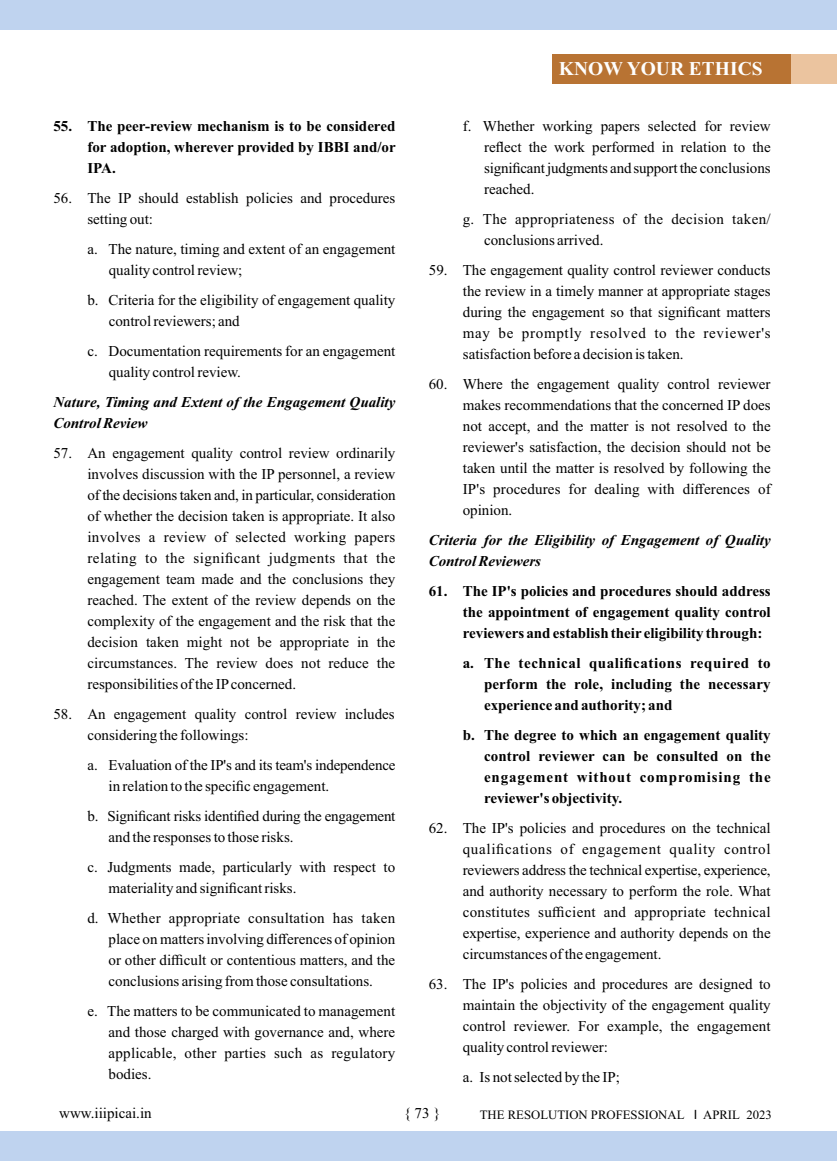
<style>
.page{position:relative;width:837px;height:1161px;background:#fff}
.page>*{position:absolute;margin:0;border:0;box-sizing:border-box;transform-origin:0 0}
.t1{font:700 19.5px "Times New Roman";color:#fefefe}
.t2{font:15px/21px "Times New Roman";color:#000}
.t3{font:700 15px/21px "Times New Roman";color:#000;text-align:justify}
.t4{font:italic 700 15px/21px "Times New Roman";color:#000}
.t5{font:15px/21px "Times New Roman";letter-spacing:.025em;color:#000}
.t6{font:12.75px "Times New Roman";color:#000}
.s1{font-family:"Arial"}
</style>
<div class="page">
<div style="left:0;top:0;width:837px;height:30px;background:#bfd3ef"></div>
<div style="left:552px;top:54px;width:239px;height:30px;background:#b87333"></div>
<div style="left:791px;top:54px;width:46px;height:30px;background:#ebc49f"></div>
<div style="left:0;top:1131px;width:837px;height:30px;background:#bfd3ef"></div>
<p class="t3" style="left:87px;top:117px;width:310px;text-indent:-34px">55. The peer-review mechanism is to be considered for adoption, wherever provided by IBBI and/or IPA.</p>
<p class="t2" style="left:87px;top:188px;width:309px;text-indent:-34px">56. The IP should establish policies and procedures setting out:</p>
<p class="t2" style="left:109px;top:239px;width:288px;text-indent:-21px">a. The nature, timing and extent of an engagement quality control review;</p>
<p class="t2" style="left:109px;top:290px;width:288px;text-indent:-21px">b. Criteria for the eligibility of engagement quality control reviewers; and</p>
<p class="t2" style="left:109px;top:341px;width:288px;text-indent:-21px">c. Documentation requirements for an engagement quality control review.</p>
<p class="t4" style="left:53px;top:393px;width:343px">Nature, Timing and Extent of the Engagement Quality<br>Control Review</p>
<p class="t2" style="left:87px;top:443px;width:310px;text-align:justify;text-indent:-34px">57. An engagement quality control review ordinarily involves discussion with the IP personnel, a review of the decisions taken and, in particular, consideration of whether the decision taken is appropriate. It also involves a review of selected working papers relating to the significant judgments that the engagement team made and the conclusions they reached. The extent of the review depends on the complexity of the engagement and the risk that the decision taken might not be appropriate in the circumstances. The review does not reduce the responsibilities of the IPconcerned.</p>
<p class="t2" style="left:87px;top:704px;width:309px;text-indent:-34px">58. An engagement quality control review includes considering the followings:</p>
<p class="t2" style="left:109px;top:755px;width:288px;text-indent:-21px">a. Evaluation of the IP's and its team's independence in relation to the specific engagement.</p>
<p class="t2" style="left:109px;top:806px;width:288px;text-indent:-21px">b. Significant risks identified during the engagement and the responses to those risks.</p>
<p class="t2" style="left:109px;top:857px;width:288px;text-indent:-21px">c. Judgments made, particularly with respect to materiality and significant risks.</p>
<p class="t2" style="left:109px;top:908px;width:288px;text-align:justify;text-indent:-21px">d. Whether appropriate consultation has taken place on matters involving differences of opinion or other difficult or contentious matters, and the conclusions arising from those consultations.</p>
<p class="t2" style="left:109px;top:1001px;width:288px;text-align:justify;text-indent:-21px">e. The matters to be communicated to management and those charged with governance and, where applicable, other parties such as regulatory bodies.</p>
<h1 class="t1" style="left:559px;top:62px;width:205px">KNOW YOUR ETHICS</h1>
<p class="t2" style="left:484px;top:116px;width:288px;text-align:justify;text-indent:-21px">f. Whether working papers selected for review reflect the work performed in relation to the significant judgments and support the conclusions reached.</p>
<p class="t5" style="left:484px;top:209px;width:288px;text-indent:-21px">g. The appropriateness of the decision taken/ conclusions arrived.</p>
<p class="t2" style="left:463px;top:260px;width:309px;text-align:justify;text-indent:-34px">59. The engagement quality control reviewer conducts the review in a timely manner at appropriate stages during the engagement so that significant matters may be promptly resolved to the reviewer's satisfaction before a decision is taken.</p>
<p class="t2" style="left:463px;top:374px;width:309px;text-align:justify;text-indent:-34px">60. Where the engagement quality control reviewer makes recommendations that the concerned IP does not accept, and the matter is not resolved to the reviewer's satisfaction, the decision should not be taken until the matter is resolved by following the IP's procedures for dealing with differences of opinion.</p>
<p class="t4" style="left:429px;top:531px;width:343px">Criteria for the Eligibility of Engagement of Quality<br>Control Reviewers</p>
<p class="t3" style="left:463px;top:582px;width:309px;text-indent:-34px">61. The IP's policies and procedures should address the appointment of engagement quality control reviewers and establish their eligibility through:</p>
<p class="t3" style="left:484px;top:654px;width:288px;text-indent:-21px">a. The technical qualifications required to perform the role, including the necessary experience and authority; and</p>
<p class="t3" style="left:484px;top:726px;width:288px;text-indent:-21px">b. The degree to which an engagement quality control reviewer can be consulted on the engagement without compromising the reviewer's objectivity.</p>
<p class="t2" style="left:463px;top:818px;width:309px;text-align:justify;text-indent:-34px">62. The IP's policies and procedures on the technical qualifications of engagement quality control reviewers address the technical expertise, experience, and authority necessary to perform the role. What constitutes sufficient and appropriate technical expertise, experience and authority depends on the circumstances of the engagement.</p>
<p class="t2" style="left:463px;top:974px;width:309px;text-align:justify;text-indent:-34px">63. The IP's policies and procedures are designed to maintain the objectivity of the engagement quality control reviewer. For example, the engagement quality control reviewer:</p>
<p class="t2" style="left:463px;top:1067px;width:159px">a. Is not selected by the IP;</p>
<p class="t2" style="left:59px;top:1104px;width:94px">www.iiipicai.in</p>
<p class="t2" style="left:404px;top:1104px;width:38px">{ 73 }</p>
<p class="t6" style="left:480px;top:1111px;width:294px">THE RESOLUTION PROFESSIONAL <span class="s1">I</span> APRIL 2023</p>
</div>
